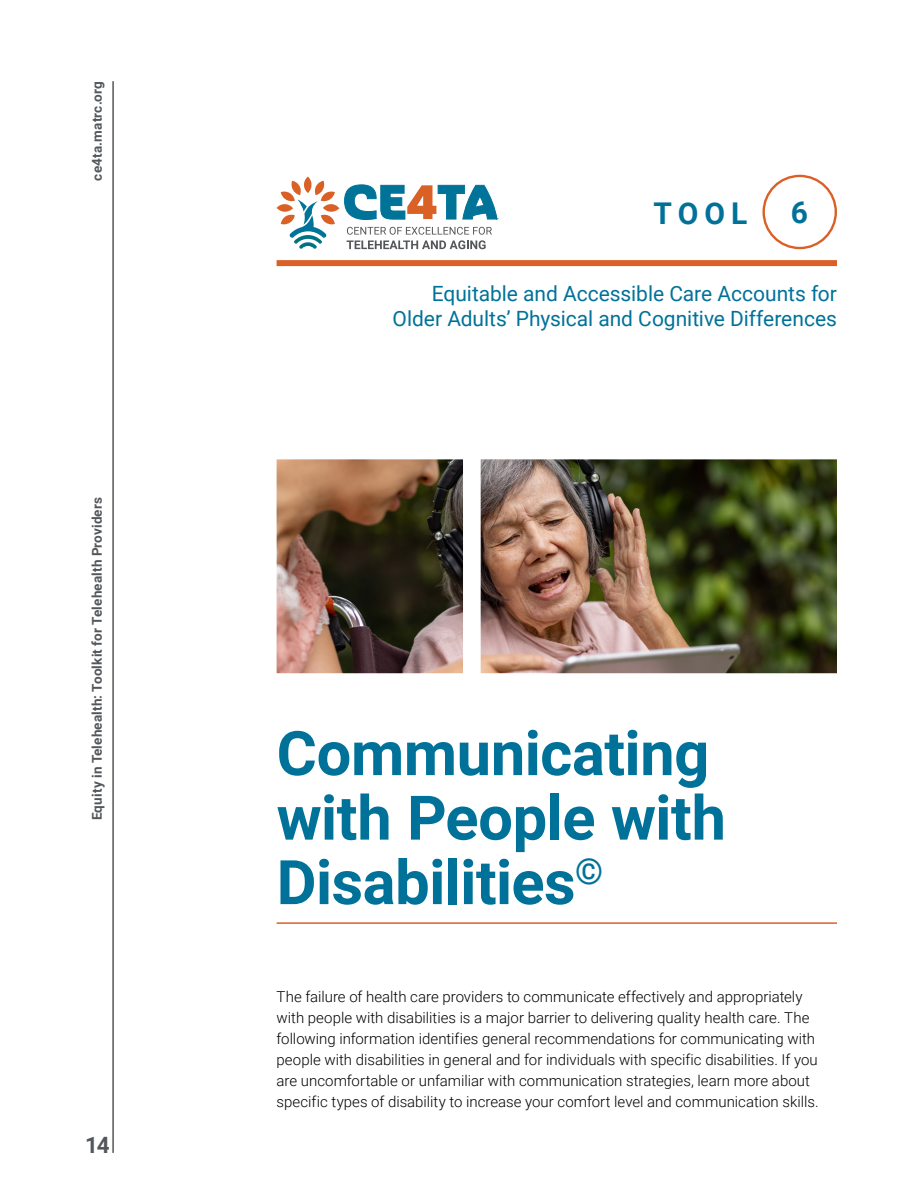
<style>
.page{position:relative;width:918px;height:1188px;background:#fff}
.page>*{position:absolute;margin:0;border:0;box-sizing:border-box;transform-origin:0 0}
.t1{font:700 61.5px/64.5px "Roboto";letter-spacing:-.01em;color:#007299}
.t2{font:700 30px "Roboto";color:#007299}
.t3{font:700 22.5px "Roboto";color:#54575a}
.t4{font:21px/25.3px "Roboto";letter-spacing:-.005em;color:#007299;text-align:right}
.Main_Text{font:300 15px/21px "Roboto";color:#000}
.t5{font:700 13.5px "Roboto";letter-spacing:.01em;color:#54575a}
</style>
<div class="page">
<hr style="left:112px;top:81px;width:2px;height:1072px;background:#54575a">
<img style="left:277px;top:459px;width:560px;height:214px">
<hr style="left:277px;top:922px;width:560px;height:2px;background:#da6027">
<div style="left:277px;top:260px;width:560px;height:6px;background:#da6027"></div>
<svg style="left:277px;top:177px;width:221px;height:72px"></svg>
<div style="left:763px;top:175px;width:74px;height:74px;border:2px solid #da6027;border-radius:50%"></div>
<hr style="left:917px;top:81px;width:1px;height:1036px;background:#007299">
<p class="t5" style="left:87px;top:181px;width:101px;rotate:-90deg">ce4ta.matrc.org</p>
<p class="t5" style="left:87px;top:820px;width:325px;rotate:-90deg">Equity in Telehealth: Toolkit for Telehealth Providers</p>
<h3 class="t3" style="left:85px;top:1129px;width:26px">14</h3>
<p class="t2" style="left:654px;top:192px;width:95px">TOOL</p>
<p class="t2" style="left:791px;top:192px;width:19px">6</p>
<p class="t4" style="left:393px;top:280px;width:446px">Equitable and Accessible Care Accounts for<br>Older Adults’ Physical and Cognitive Differences</p>
<p class="t1" style="left:277px;top:719px;width:451px">Communicating with People with<br>Disabilities<sup>©</sup></p>
<p class="Main_Text" style="left:277px;top:986px;width:544px">The failure of health care providers to communicate effectively and appropriately with people with disabilities is a major barrier to delivering quality health care. The following information identifies general recommendations for communicating with people with disabilities in general and for individuals with specific disabilities. If you are uncomfortable or unfamiliar with communication strategies, learn more about specific types of disability to increase your comfort level and communication skills.</p>
</div>
